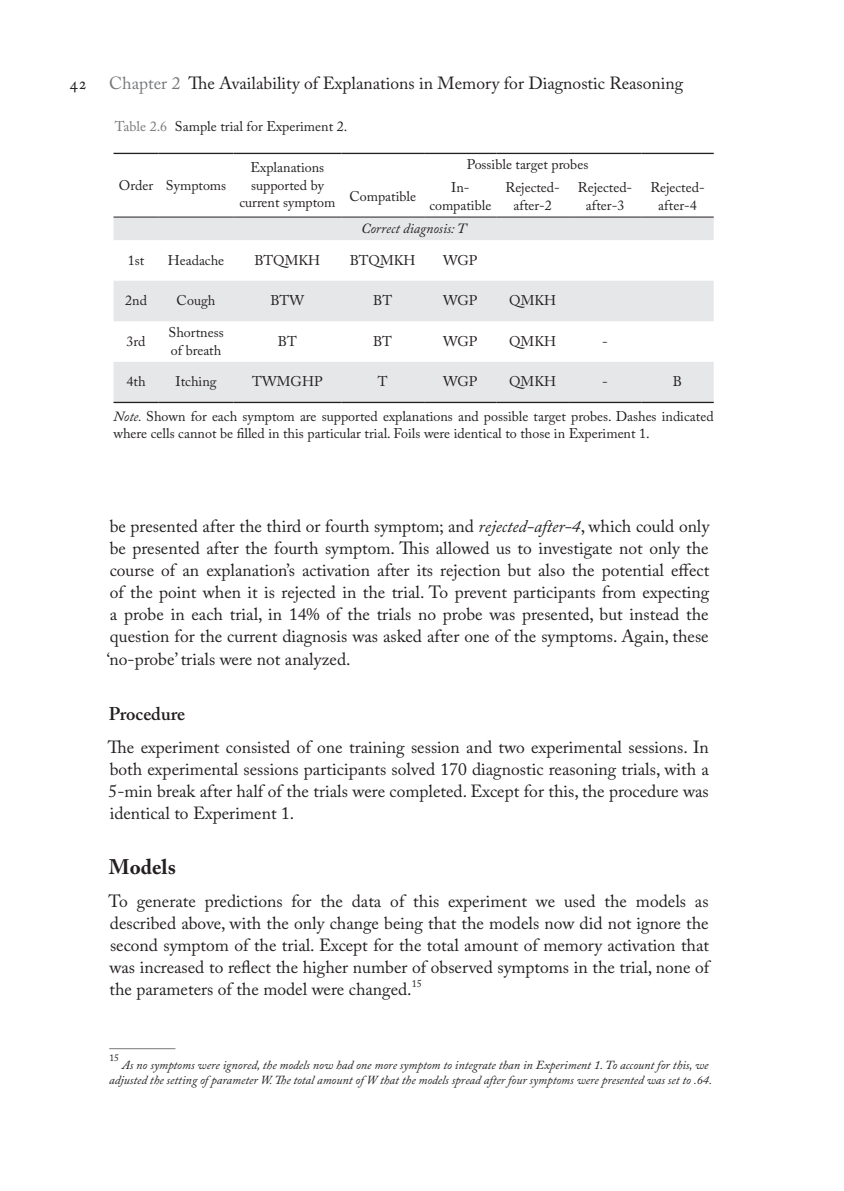
<style>
.page{position:relative;width:844px;height:1191px;background:#fff}
.page>*{position:absolute;margin:0;border:0;box-sizing:border-box;transform-origin:0 0}
.t1{font:700 21px "Adobe Caslon Pro";color:#231f20}
.t2{font:600 18.38px "Adobe Caslon Pro";color:#231f20}
.t3{font:17.5px/22.1px "Adobe Caslon Pro";color:#231f20;text-align:justify}
.t4{font:14px/17.5px "Adobe Caslon Pro";color:#231f20;text-align:center}
.t5{font:italic 14px "Adobe Caslon Pro";color:#231f20}
.t6{font:italic 12.25px/14.7px "Adobe Caslon Pro";color:#231f20;text-align:right}
.t7{font:10.15px "Adobe Caslon Pro";color:#231f20}
.t8{font:9.62px "Adobe Caslon Pro";color:#231f20}
.s1{color:#76787b}
.s2{font-style:italic}
</style>
<div class="page">
<hr style="left:109px;top:1048px;width:66px;height:1px;background:#76787b">
<svg style="left:113px;top:218px;width:600px;height:184px;fill:#e6e7e9"></svg>
<hr style="left:113px;top:153px;width:46px;height:1px;background:#231f20">
<hr style="left:159px;top:153px;width:74px;height:1px;background:#231f20">
<hr style="left:233px;top:153px;width:108px;height:1px;background:#231f20">
<hr style="left:341px;top:153px;width:83px;height:1px;background:#231f20">
<hr style="left:424px;top:153px;width:72px;height:1px;background:#231f20">
<hr style="left:496px;top:153px;width:72px;height:1px;background:#231f20">
<hr style="left:568px;top:153px;width:73px;height:1px;background:#231f20">
<hr style="left:641px;top:153px;width:72px;height:1px;background:#231f20">
<hr style="left:341px;top:217px;width:83px;height:1px;background:#231f20">
<hr style="left:424px;top:217px;width:72px;height:1px;background:#231f20">
<hr style="left:496px;top:217px;width:72px;height:1px;background:#231f20">
<hr style="left:568px;top:217px;width:73px;height:1px;background:#231f20">
<hr style="left:641px;top:217px;width:72px;height:1px;background:#231f20">
<hr style="left:113px;top:217px;width:46px;height:1px;background:#231f20">
<hr style="left:159px;top:217px;width:74px;height:1px;background:#231f20">
<hr style="left:233px;top:217px;width:108px;height:1px;background:#231f20">
<hr style="left:113px;top:402px;width:46px;height:1px;background:#231f20">
<hr style="left:159px;top:402px;width:74px;height:1px;background:#231f20">
<hr style="left:233px;top:402px;width:108px;height:1px;background:#231f20">
<hr style="left:341px;top:402px;width:83px;height:1px;background:#231f20">
<hr style="left:424px;top:402px;width:72px;height:1px;background:#231f20">
<hr style="left:496px;top:402px;width:72px;height:1px;background:#231f20">
<hr style="left:568px;top:402px;width:73px;height:1px;background:#231f20">
<hr style="left:641px;top:402px;width:72px;height:1px;background:#231f20">
<p class="t3" style="left:70px;top:72px;width:19px">42</p>
<p class="t3" style="left:109px;top:72px;width:575px"><span class="s1">Chapter 2</span> The Availability of Explanations in Memory for Diagnostic Reasoning</p>
<p class="t4" style="left:115px;top:117px;width:234px"><span class="s1">Table 2.6</span> Sample trial for Experiment 2.</p>
<p class="t4" style="left:119px;top:176px;width:109px">Order Symptoms</p>
<p class="t4" style="left:239px;top:158px;width:98px">Explanations supported by current symptom</p>
<p class="t4" style="left:466px;top:156px;width:123px">Possible target probes</p>
<p class="t4" style="left:349px;top:187px;width:68px">Compatible</p>
<p class="t4" style="left:429px;top:179px;width:63px">In&shy;compatible</p>
<p class="t4" style="left:505px;top:179px;width:56px">Rejected&shy;after-2</p>
<p class="t4" style="left:578px;top:179px;width:56px">Rejected&shy;after-3</p>
<p class="t4" style="left:650px;top:179px;width:56px">Rejected&shy;after-4</p>
<p class="t5" style="left:361px;top:220px;width:107px">Correct diagnosis: T</p>
<p class="t4" style="left:128px;top:251px;width:18px">1st</p>
<p class="t4" style="left:168px;top:251px;width:58px">Headache</p>
<p class="t4" style="left:254px;top:251px;width:67px">BTQMKH</p>
<p class="t4" style="left:350px;top:251px;width:67px">BTQMKH</p>
<p class="t4" style="left:443px;top:251px;width:36px">WGP</p>
<p class="t4" style="left:125px;top:292px;width:23px">2nd</p>
<p class="t4" style="left:176px;top:292px;width:40px">Cough</p>
<p class="t4" style="left:270px;top:292px;width:35px">BTW</p>
<p class="t4" style="left:373px;top:292px;width:20px">BT</p>
<p class="t4" style="left:443px;top:292px;width:36px">WGP</p>
<p class="t4" style="left:509px;top:292px;width:48px">QMKH</p>
<p class="t4" style="left:127px;top:332px;width:20px">3rd</p>
<p class="t4" style="left:168px;top:323px;width:57px;text-align:left">Shortness of breath</p>
<p class="t4" style="left:278px;top:332px;width:20px">BT</p>
<p class="t4" style="left:373px;top:332px;width:20px">BT</p>
<p class="t4" style="left:443px;top:332px;width:36px">WGP</p>
<p class="t4" style="left:509px;top:332px;width:48px">QMKH</p>
<p class="t4" style="left:602px;top:332px;width:7px">-</p>
<p class="t4" style="left:126px;top:373px;width:21px">4th</p>
<p class="t4" style="left:175px;top:373px;width:43px">Itching</p>
<p class="t4" style="left:252px;top:373px;width:72px">TWMGHP</p>
<p class="t4" style="left:378px;top:373px;width:11px">T</p>
<p class="t4" style="left:443px;top:373px;width:36px">WGP</p>
<p class="t4" style="left:509px;top:373px;width:48px">QMKH</p>
<p class="t4" style="left:602px;top:373px;width:7px">-</p>
<p class="t4" style="left:672px;top:373px;width:11px">B</p>
<p class="t4" style="left:113px;top:407px;width:601px;text-align:left"><span class="s2">Note.</span> Shown for each symptom are supported explanations and possible target probes. Dashes indicated where cells cannot be filled in this particular trial. Foils were identical to those in Experiment 1.</p>
<p class="t3" style="left:107px;top:515px;width:604px">be presented after the third or fourth symptom; and <span class="s2">rejected-after-4</span>, which could only be presented after the fourth symptom. This allowed us to investigate not only the course of an explanation’s activation after its rejection but also the potential effect of the point when it is rejected in the trial. To prevent participants from expecting a probe in each trial, in 14% of the trials no probe was presented, but instead the question for the current diagnosis was asked after one of the symptoms. Again, these ‘no-probe’ trials were not analyzed.</p>
<p class="t2" style="left:109px;top:702px;width:78px">Procedure</p>
<p class="t3" style="left:108px;top:735px;width:602px">The experiment consisted of one training session and two experimental sessions. In both experimental sessions participants solved 170 diagnostic reasoning trials, with a 5-min break after half of the trials were completed. Except for this, the procedure was identical to Experiment 1.</p>
<p class="t1" style="left:109px;top:854px;width:68px">Models</p>
<p class="t3" style="left:108px;top:890px;width:602px">To generate predictions for the data of this experiment we used the models as described above, with the only change being that the models now did not ignore the second symptom of the trial. Except for the total amount of memory activation that was increased to reflect the higher number of observed symptoms in the trial, none of the parameters of the model were changed.</p>
<p class="t7" style="left:411px;top:977px;width:12px">15</p>
<p class="t8" style="left:109px;top:1051px;width:11px">15</p>
<p class="t6" style="left:109px;top:1057px;width:604px">As no symptoms were ignored, the models now had one more symptom to integrate than in Experiment 1. To account for this, we adjusted the setting of parameter W. The total amount of W that the models spread after four symptoms were presented was set to .64.</p>
</div>
